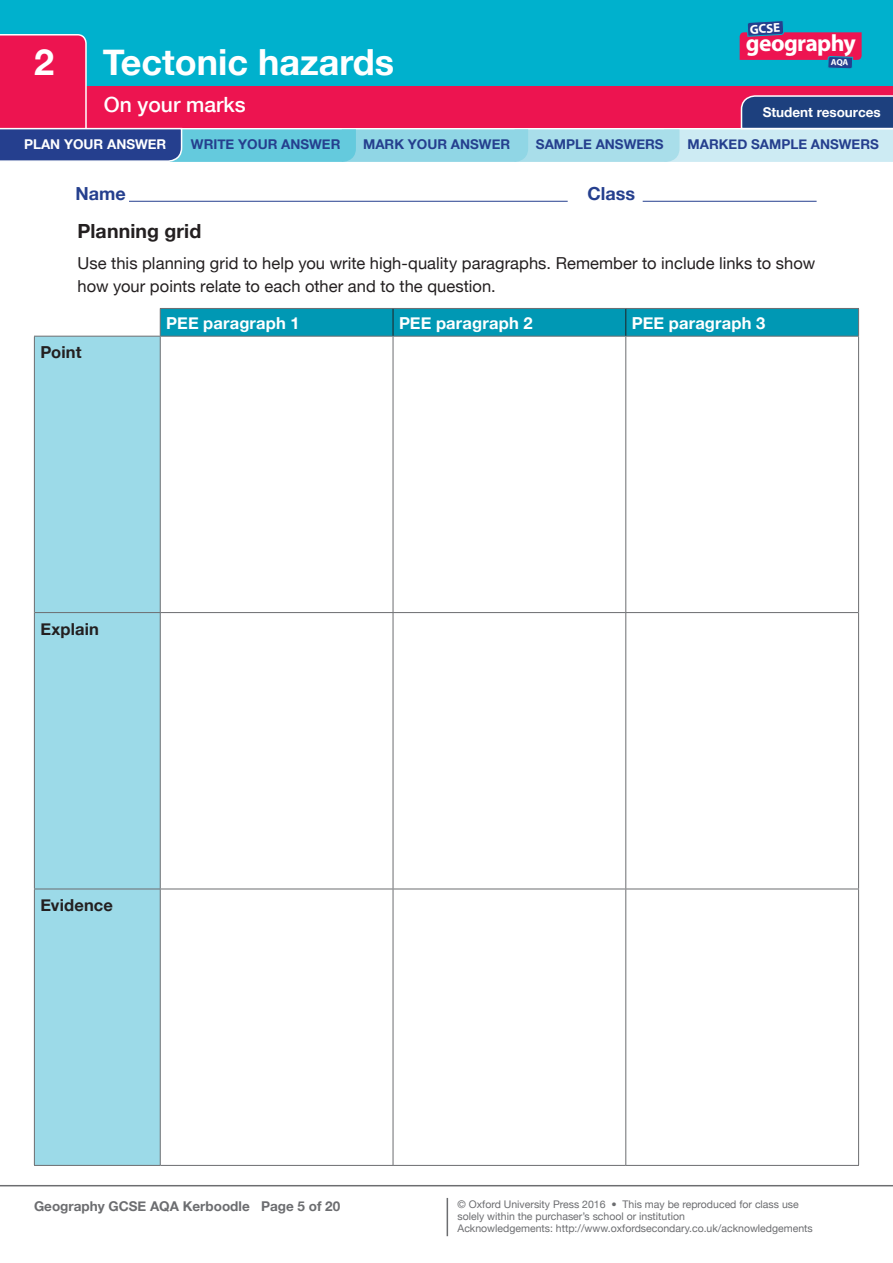
<style>
.page{position:relative;width:893px;height:1263px;background:#fff}
.page>*{position:absolute;margin:0;border:0;box-sizing:border-box;transform-origin:0 0}
.t1{font:700 36px "Helvetica Neue";color:#fff}
.t2{font:700 23.55px "Myriad Pro";letter-spacing:-.025em;color:#fff}
.t3{font:500 21px "Helvetica Neue";color:#fff}
.t4{font:700 19.5px "Helvetica Neue";letter-spacing:.005em;color:#231f20}
.t5{font:700 18px "Helvetica Neue";color:#253f8e}
.t6{font:16.5px/22.5px "Helvetica Neue";color:#231f20}
.t7{font:700 16.5px "Helvetica Neue";letter-spacing:.01em;color:#fff}
.t8{font:700 16.5px "Helvetica Neue";letter-spacing:.01em;color:#231f20}
.t9{font:700 13.5px "Helvetica Neue";color:#253f8e}
.t10{font:700 13.5px "Helvetica Neue";color:#6c6d70}
.t11{font:700 13.5px "Helvetica Neue";color:#fff}
.t12{font:700 12.9px "Myriad Pro";color:#fff}
.t13{font:10.5px/12px "Helvetica Neue";color:#6c6d70}
</style>
<div class="page">
<hr style="left:0;top:1185px;width:893px;height:1px;background:#6c6d70">
<hr style="left:447px;top:1198px;width:1px;height:38px;background:#6c6d70">
<div style="left:0;top:0;width:893px;height:127px;background:#00b1cd"></div>
<hr style="left:129px;top:201px;width:439px;height:1px;background:#253f8e">
<hr style="left:643px;top:201px;width:174px;height:1px;background:#253f8e">
<div style="left:35px;top:337px;width:125px;height:828px;background:#9cdae8"></div>
<hr style="left:34px;top:337px;width:1px;height:276px;background:#6c6d70">
<hr style="left:160px;top:336px;width:233px;height:1px;background:#6c6d70">
<hr style="left:160px;top:337px;width:1px;height:275px;background:#6c6d70">
<hr style="left:393px;top:336px;width:233px;height:1px;background:#6c6d70">
<hr style="left:393px;top:337px;width:1px;height:275px;background:#6c6d70">
<hr style="left:626px;top:336px;width:233px;height:1px;background:#6c6d70">
<hr style="left:625px;top:337px;width:1px;height:275px;background:#6c6d70">
<hr style="left:858px;top:337px;width:1px;height:276px;background:#6c6d70">
<hr style="left:34px;top:613px;width:1px;height:276px;background:#6c6d70">
<hr style="left:160px;top:613px;width:1px;height:276px;background:#6c6d70">
<hr style="left:393px;top:613px;width:1px;height:276px;background:#6c6d70">
<hr style="left:625px;top:613px;width:1px;height:276px;background:#6c6d70">
<hr style="left:858px;top:613px;width:1px;height:276px;background:#6c6d70">
<hr style="left:34px;top:889px;width:126px;height:1px;background:#6c6d70">
<hr style="left:34px;top:889px;width:1px;height:276px;background:#6c6d70">
<hr style="left:160px;top:889px;width:233px;height:1px;background:#6c6d70">
<hr style="left:160px;top:889px;width:1px;height:276px;background:#6c6d70">
<hr style="left:393px;top:889px;width:233px;height:1px;background:#6c6d70">
<hr style="left:393px;top:889px;width:1px;height:276px;background:#6c6d70">
<hr style="left:626px;top:889px;width:233px;height:1px;background:#6c6d70">
<hr style="left:625px;top:889px;width:1px;height:276px;background:#6c6d70">
<hr style="left:858px;top:889px;width:1px;height:276px;background:#6c6d70">
<hr style="left:34px;top:1165px;width:126px;height:1px;background:#6c6d70">
<hr style="left:160px;top:1165px;width:233px;height:1px;background:#6c6d70">
<hr style="left:393px;top:1165px;width:233px;height:1px;background:#6c6d70">
<hr style="left:626px;top:1165px;width:233px;height:1px;background:#6c6d70">
<hr style="left:35px;top:612px;width:125px;height:1px;background:#6c6d70">
<hr style="left:160px;top:612px;width:233px;height:1px;background:#6c6d70">
<hr style="left:393px;top:612px;width:233px;height:1px;background:#6c6d70">
<hr style="left:626px;top:612px;width:232px;height:1px;background:#6c6d70">
<hr style="left:34px;top:336px;width:126px;height:1px;background:#6c6d70">
<svg style="left:160px;top:308px;width:699px;height:28px;background:#0595b0"></svg>
<svg style="left:0;top:21px;width:893px;height:141px"></svg>
<h1 class="t1" style="left:34px;top:40px;width:22px">2</h1>
<h1 class="t1" style="left:103px;top:40px;width:293px">Tectonic hazards</h1>
<h3 class="t3" style="left:104px;top:92px;width:144px">On your marks</h3>
<p class="t12" style="left:749px;top:21px;width:32px;rotate:-3deg">GCSE</p>
<h2 class="t2" style="left:746px;top:28px;width:112px">geography</h2>
<p class="t11" style="left:763px;top:104px;width:120px">Student resources</p>
<p class="t11" style="left:24px;top:136px;width:144px">PLAN YOUR ANSWER</p>
<p class="t9" style="left:191px;top:136px;width:151px">WRITE YOUR ANSWER</p>
<p class="t9" style="left:363px;top:136px;width:149px">MARK YOUR ANSWER</p>
<p class="t9" style="left:536px;top:136px;width:129px">SAMPLE ANSWERS</p>
<p class="t9" style="left:688px;top:136px;width:193px">MARKED SAMPLE ANSWERS</p>
<h3 class="t5" style="left:75px;top:183px;width:52px">Name</h3>
<h3 class="t5" style="left:587px;top:183px;width:49px">Class</h3>
<h3 class="t4" style="left:78px;top:219px;width:125px">Planning grid</h3>
<h3 class="t6" style="left:78px;top:252px;width:739px">Use this planning grid to help you write high-quality paragraphs. Remember to include links to show how your points relate to each other and to the question.</h3>
<h3 class="t7" style="left:166px;top:313px;width:135px">PEE paragraph 1</h3>
<h3 class="t7" style="left:399px;top:313px;width:135px">PEE paragraph 2</h3>
<h3 class="t7" style="left:632px;top:313px;width:135px">PEE paragraph 3</h3>
<h3 class="t8" style="left:40px;top:342px;width:43px">Point</h3>
<h3 class="t8" style="left:40px;top:618px;width:60px">Explain</h3>
<h3 class="t8" style="left:40px;top:895px;width:74px">Evidence</h3>
<p class="t10" style="left:34px;top:1198px;width:308px">Geography GCSE AQA Kerboodle Page 5 of 20</p>
<p class="t13" style="left:458px;top:1198px;width:357px">© Oxford University Press 2016 • This may be reproduced for class use solely within the purchaser’s school or institution<br>Acknowledgements: http://www.oxfordsecondary.co.uk/acknowledgements</p>
</div>
